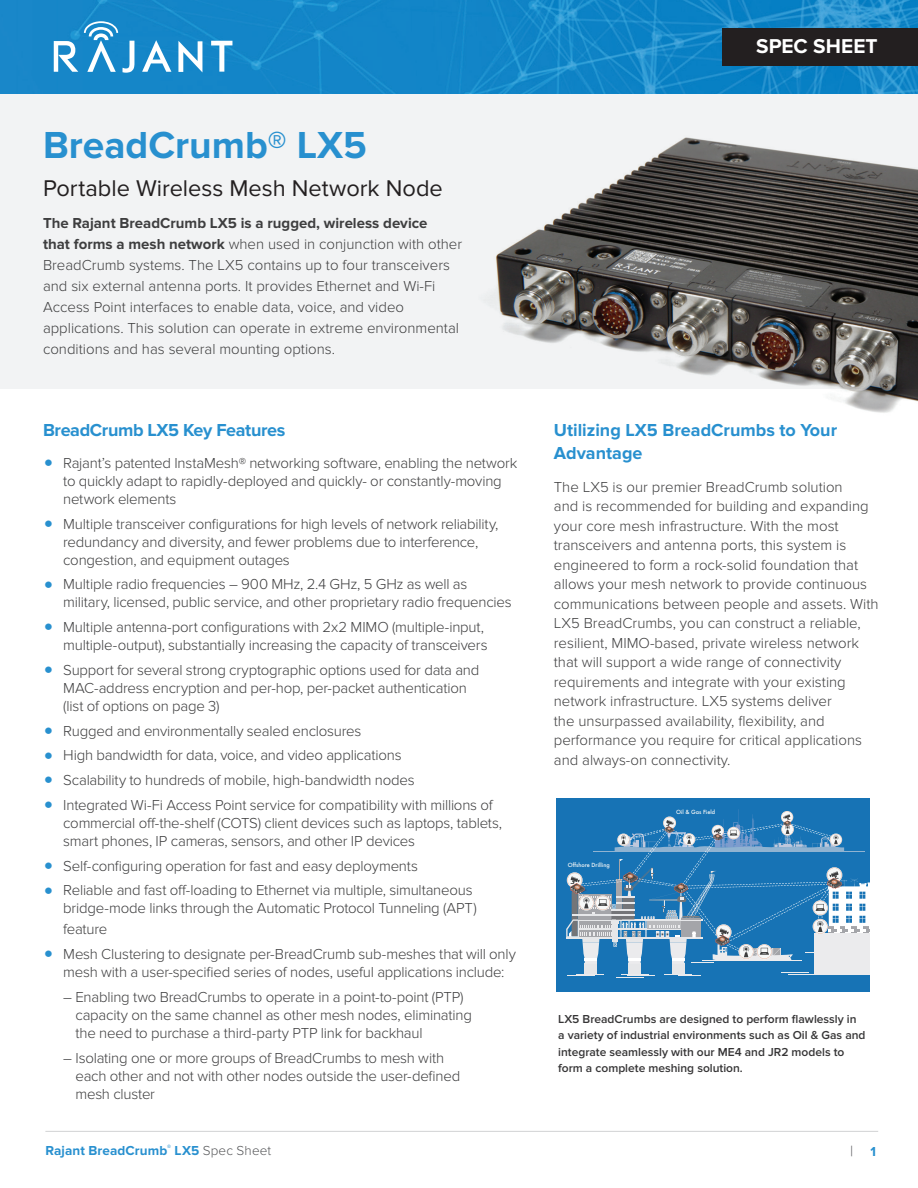
<style>
.page{position:relative;width:918px;height:1188px;background:#fff}
.page>*{position:absolute;margin:0;border:0;box-sizing:border-box;transform-origin:0 0}
.t1{font:700 39px "Proxima Nova";color:#2890cf}
.t2{font:23.55px "Proxima Nova";color:#231f20}
.t3{font:700 20.85px "Proxima Nova";letter-spacing:.005em;color:#fff}
.t4{font:700 18px/22.5px "Proxima Nova";color:#2890cf}
.t5{font:700 18px "Proxima Nova";letter-spacing:-.02em;color:#2890cf}
.t6{font:300 15px/18px "Proxima Nova";letter-spacing:-.01em;color:#3e3e3f}
.t7{font:300 15px "Proxima Nova";color:#57585a}
.t8{font:700 13.5px "Proxima Nova";letter-spacing:.005em;color:#2890cf}
.t9{font:600 12px/16.5px "Proxima Nova";color:#363536}
.t10{font:500 5.55px "Futura";color:#f6f8f8}
.s1{font-weight:700}
.s2{font-weight:400;font-size:30px;color:#2890cf}
.s3{font-weight:300;color:#57585a}
.s4{font-weight:700;font-size:13.5px;color:#2890cf}
</style>
<div class="page">
<hr style="left:45px;top:1131px;width:833px;height:1px;background:#d1d2d4">
<div style="left:0;top:50px;width:918px;height:339px;background:#f2f3f4"></div>
<img style="left:496px;top:137px;width:422px;height:276px">
<img style="left:0;top:0;width:918px;height:94px">
<svg style="left:211px;top:41px;width:21px;height:31px"></svg>
<svg style="left:54px;top:41px;width:24px;height:31px"></svg>
<svg style="left:178px;top:41px;width:24px;height:31px"></svg>
<svg style="left:142px;top:40px;width:29px;height:32px"></svg>
<svg style="left:84px;top:21px;width:50px;height:52px"></svg>
<div style="left:723px;top:28px;width:195px;height:38px;background:#231f20"></div>
<div style="left:556px;top:799px;width:313px;height:193px;background:#1773b5"></div>
<div style="left:628px;top:964px;width:13px;height:10px;background:#e6e7e9"></div>
<div style="left:585px;top:964px;width:12px;height:10px;background:#e6e7e9"></div>
<div style="left:672px;top:964px;width:12px;height:10px;background:#e6e7e9"></div>
<svg style="left:664px;top:974px;width:37px;height:2px"></svg>
<svg style="left:616px;top:974px;width:39px;height:4px"></svg>
<hr style="left:788px;top:974px;width:81px;height:1px;background:#ebebed">
<svg style="left:567px;top:974px;width:37px;height:2px"></svg>
<div style="left:814px;top:934px;width:55px;height:40px;background:#ebebed"></div>
<svg style="left:566px;top:809px;width:304px;height:155px"></svg>
<h1 class="t1" style="left:43px;top:122px;width:326px">BreadCrumb® LX5</h1>
<h2 class="t2" style="left:43px;top:175px;width:401px">Portable Wireless Mesh Network Node</h2>
<p class="t6" style="left:43px;top:212px;width:421px;line-height:21px"><span class="s1">The Rajant BreadCrumb LX5 is a rugged, wireless device<br>that forms a mesh network</span> when used in conjunction with other BreadCrumb systems. The LX5 contains up to four transceivers and six external antenna ports. It provides Ethernet and Wi-Fi Access Point interfaces to enable data, voice, and video applications. This solution can operate in extreme environmental conditions and has several mounting options.</p>
<p class="t5" style="left:43px;top:420px;width:244px">BreadCrumb LX5 Key Features</p>
<p class="t6" style="left:63px;top:454px;width:456px;text-indent:-20px"><span class="s2">•</span> Rajant’s patented InstaMesh® networking software, enabling the network to quickly adapt to rapidly-deployed and quickly- or constantly-moving network elements</p>
<p class="t6" style="left:63px;top:515px;width:437px;text-indent:-20px"><span class="s2">•</span> Multiple transceiver configurations for high levels of network reliability, redundancy and diversity, and fewer problems due to interference, congestion, and equipment outages</p>
<p class="t6" style="left:63px;top:576px;width:450px;text-indent:-20px"><span class="s2">•</span> Multiple radio frequencies – 900 MHz, 2.4 GHz, 5 GHz as well as military, licensed, public service, and other proprietary radio frequencies</p>
<p class="t6" style="left:43px;top:618px;width:446px;text-align:right"><span class="s2">•</span> Multiple antenna-port configurations with 2x2 MIMO (multiple-input, multiple-output), substantially increasing the capacity of transceivers</p>
<p class="t6" style="left:63px;top:661px;width:418px;text-indent:-20px"><span class="s2">•</span> Support for several strong cryptographic options used for data and<br>MAC-address encryption and per-hop, per-packet authentication (list of options on page 3)</p>
<p class="t6" style="left:43px;top:722px;width:320px"><span class="s2">•</span> Rugged and environmentally sealed enclosures</p>
<p class="t6" style="left:43px;top:747px;width:360px"><span class="s2">•</span> High bandwidth for data, voice, and video applications</p>
<p class="t6" style="left:43px;top:771px;width:373px"><span class="s2">•</span> Scalability to hundreds of mobile, high-bandwidth nodes</p>
<p class="t6" style="left:63px;top:796px;width:441px;text-indent:-20px"><span class="s2">•</span> Integrated Wi-Fi Access Point service for compatibility with millions of commercial off-the-shelf (COTS) client devices such as laptops, tablets, smart phones, IP cameras, sensors, and other IP devices</p>
<p class="t6" style="left:43px;top:857px;width:377px"><span class="s2">•</span> Self-configuring operation for fast and easy deployments</p>
<p class="t6" style="left:43px;top:882px;width:435px;text-align:right"><span class="s2">•</span> Reliable and fast off-loading to Ethernet via multiple, simultaneous bridge-mode links through the Automatic Protocol Tunneling (APT)</p>
<p class="t6" style="left:63px;top:921px;width:45px">feature</p>
<p class="t6" style="left:43px;top:945px;width:474px;text-align:center"><span class="s2">•</span> Mesh Clustering to designate per-BreadCrumb sub-meshes that will only mesh with a user-specified series of nodes, useful applications include:</p>
<p class="t6" style="left:75px;top:988px;width:398px;text-indent:-12px">– Enabling two BreadCrumbs to operate in a point-to-point (PTP) capacity on the same channel as other mesh nodes, eliminating the need to purchase a third-party PTP link for backhaul</p>
<p class="t6" style="left:75px;top:1049px;width:387px;text-indent:-12px">– Isolating one or more groups of BreadCrumbs to mesh with each other and not with other nodes outside the user-defined mesh cluster</p>
<h3 class="t3" style="left:756px;top:34px;width:123px">SPEC SHEET</h3>
<p class="t4" style="left:554px;top:420px;width:285px">Utilizing LX5 BreadCrumbs to Your<br>Advantage</p>
<p class="t6" style="left:554px;top:477px;width:326px;line-height:19.5px">The LX5 is our premier BreadCrumb solution<br>and is recommended for building and expanding your core mesh infrastructure. With the most transceivers and antenna ports, this system is engineered to form a rock-solid foundation that allows your mesh network to provide continuous communications between people and assets. With LX5 BreadCrumbs, you can construct a reliable, resilient, MIMO-based, private wireless network that will support a wide range of connectivity requirements and integrate with your existing network infrastructure. LX5 systems deliver<br>the unsurpassed availability, flexibility, and performance you require for critical applications and always-on connectivity.</p>
<p class="t10" style="left:568px;top:861px;width:43px">Offshore Drilling</p>
<p class="t10" style="left:676px;top:808px;width:41px">Oil &amp; Gas Field</p>
<p class="t9" style="left:558px;top:1011px;width:309px">LX5 BreadCrumbs are designed to perform flawlessly in a variety of industrial environments such as Oil &amp; Gas and integrate seamlessly with our ME4 and JR2 models to form a complete meshing solution.</p>
<p class="t8" style="left:45px;top:1142px;width:227px">Rajant BreadCrumb<sup>®</sup> LX5 <span class="s3">Spec Sheet</span></p>
<p class="t7" style="left:850px;top:1142px;width:27px">| <span class="s4">1</span></p>
</div>
